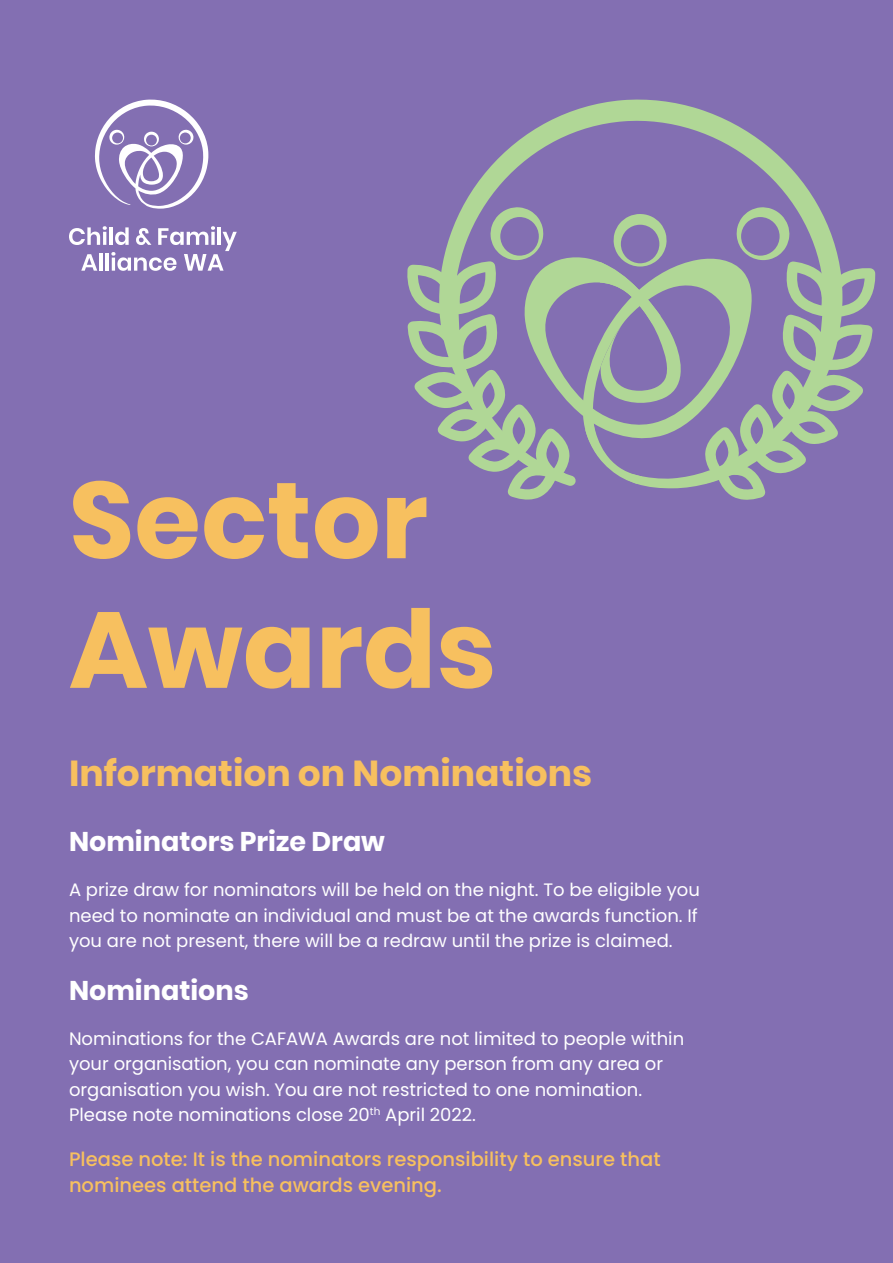
<style>
.page{position:relative;width:893px;height:1263px;background:#836fb2}
.page>*{position:absolute;margin:0;border:0;box-sizing:border-box;transform-origin:0 0}
.orange_main_title{font:700 108px/129.6px "Poppins";color:#f7c05f}
.orange_main_title-2{font:700 36px "Poppins";color:#f7c05f}
.subtitle{font:700 27px "Poppins";color:#fff}
.subtitle_not_bold{font:500 19.5px/25.5px "Poppins";color:#f7c05f}
.body_copy{font:18px/25.5px "Poppins";color:#fff}
</style>
<div class="page">
<svg style="left:95px;top:100px;width:113px;height:109px"></svg>
<svg style="left:69px;top:226px;width:168px;height:45px"></svg>
<svg style="left:462px;top:99px;width:357px;height:389px"></svg>
<svg style="left:576px;top:255px;width:121px;height:224px"></svg>
<svg style="left:600px;top:214px;width:88px;height:191px"></svg>
<svg style="left:585px;top:422px;width:57px;height:62px"></svg>
<svg style="left:407px;top:207px;width:169px;height:293px"></svg>
<svg style="left:697px;top:207px;width:179px;height:293px"></svg>
<p class="orange_main_title" style="left:69px;top:456px;width:429px">Sector<br>Awards</p>
<p class="orange_main_title-2" style="left:69px;top:752px;width:525px">Information on Nominations</p>
<p class="subtitle" style="left:69px;top:826px;width:317px">Nominators Prize Draw</p>
<p class="body_copy" style="left:69px;top:877px;width:632px">A prize draw for nominators will be held on the night. To be eligible you need to nominate an individual and must be at the awards function. If you are not present, there will be a redraw until the prize is claimed.</p>
<p class="subtitle" style="left:69px;top:975px;width:181px">Nominations</p>
<p class="body_copy" style="left:69px;top:1026px;width:617px">Nominations for the CAFAWA Awards are not limited to people within your organisation, you can nominate any person from any area or organisation you wish. You are not restricted to one nomination.<br>Please note nominations close 20<sup>th</sup> April 2022.</p>
<p class="subtitle_not_bold" style="left:69px;top:1147px;width:593px">Please note: It is the nominators responsibility to ensure that nominees attend the awards evening.</p>
</div>
